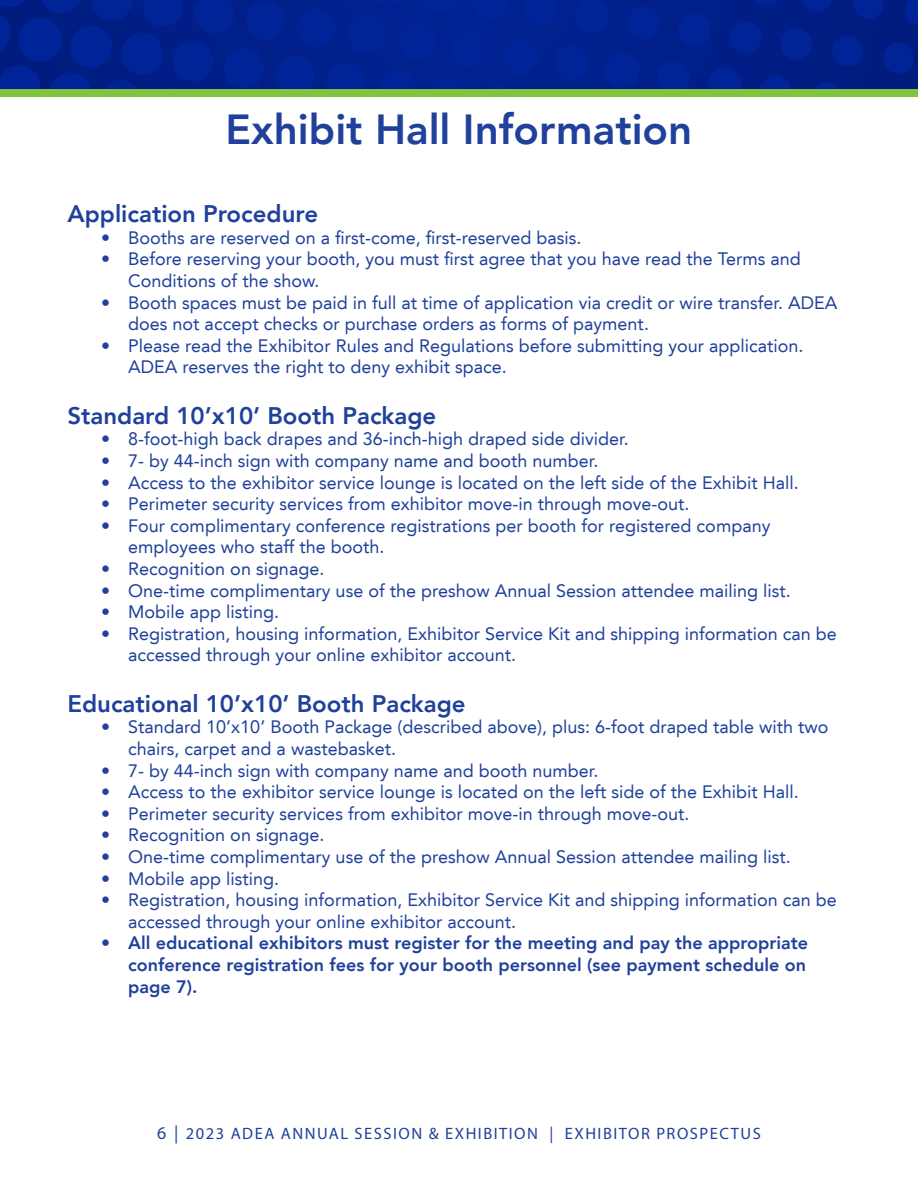
<style>
.page{position:relative;width:918px;height:1188px;background:#fff}
.page>*{position:absolute;margin:0;border:0;box-sizing:border-box;transform-origin:0 0}
.t1{font:800 42px "Avenir LT";color:#20419b}
.t2{font:800 24px "Avenir LT";color:#20419b}
.t3{font:18px/21.6px "Avenir LT";color:#20419b}
.t4{font:800 18px/21.6px "Avenir LT";color:#20419b;text-align:justify}
.t5{font:16.5px "Myriad Pro";letter-spacing:.09em;color:#20419b}
.s1{font-size:18px}
</style>
<div class="page">
<div style="left:0;top:89px;width:918px;height:8px;background:#82c341"></div>
<img style="left:0;top:0;width:918px;height:89px">
<h1 class="t1" style="left:226px;top:105px;width:468px">Exhibit Hall Information</h1>
<h2 class="t2" style="left:68px;top:200px;width:252px">Application Procedure</h2>
<p class="t3" style="left:101px;top:227px;width:482px">• Booths are reserved on a first-come, first-reserved basis.</p>
<p class="t3" style="left:128px;top:249px;width:674px;text-indent:-27px">• Before reserving your booth, you must first agree that you have read the Terms and<br>Conditions of the show.</p>
<p class="t3" style="left:128px;top:292px;width:711px;text-indent:-27px">• Booth spaces must be paid in full at time of application via credit or wire transfer. ADEA does not accept checks or purchase orders as forms of payment.</p>
<p class="t3" style="left:128px;top:335px;width:677px;text-indent:-27px">• Please read the Exhibitor Rules and Regulations before submitting your application.<br>ADEA reserves the right to deny exhibit space.</p>
<h2 class="t2" style="left:68px;top:401px;width:370px">Standard 10’x10’ Booth Package</h2>
<p class="t3" style="left:101px;top:429px;width:529px">• 8-foot-high back drapes and 36-inch-high draped side divider.</p>
<p class="t3" style="left:101px;top:450px;width:499px">• 7- by 44-inch sign with company name and booth number.</p>
<p class="t3" style="left:101px;top:472px;width:699px">• Access to the exhibitor service lounge is located on the left side of the Exhibit Hall.</p>
<p class="t3" style="left:101px;top:493px;width:590px">• Perimeter security services from exhibitor move-in through move-out.</p>
<p class="t3" style="left:128px;top:515px;width:644px;text-indent:-27px">• Four complimentary conference registrations per booth for registered company employees who staff the booth.</p>
<p class="t3" style="left:101px;top:558px;width:225px">• Recognition on signage.</p>
<p class="t3" style="left:101px;top:580px;width:691px">• One-time complimentary use of the preshow Annual Session attendee mailing list.</p>
<p class="t3" style="left:101px;top:601px;width:179px">• Mobile app listing.</p>
<p class="t3" style="left:128px;top:623px;width:710px;text-indent:-27px">• Registration, housing information, Exhibitor Service Kit and shipping information can be accessed through your online exhibitor account.</p>
<h2 class="t2" style="left:68px;top:689px;width:400px">Educational 10’x10’ Booth Package</h2>
<p class="t3" style="left:128px;top:717px;width:702px;text-indent:-27px">• Standard 10’x10’ Booth Package (described above), plus: 6-foot draped table with two chairs, carpet and a wastebasket.</p>
<p class="t3" style="left:101px;top:760px;width:499px">• 7- by 44-inch sign with company name and booth number.</p>
<p class="t3" style="left:101px;top:781px;width:699px">• Access to the exhibitor service lounge is located on the left side of the Exhibit Hall.</p>
<p class="t3" style="left:101px;top:803px;width:590px">• Perimeter security services from exhibitor move-in through move-out.</p>
<p class="t3" style="left:101px;top:825px;width:225px">• Recognition on signage.</p>
<p class="t3" style="left:101px;top:846px;width:691px">• One-time complimentary use of the preshow Annual Session attendee mailing list.</p>
<p class="t3" style="left:101px;top:868px;width:179px">• Mobile app listing.</p>
<p class="t3" style="left:128px;top:889px;width:710px;text-indent:-27px">• Registration, housing information, Exhibitor Service Kit and shipping information can be accessed through your online exhibitor account.</p>
<p class="t4" style="left:128px;top:932px;width:682px;text-indent:-27px">• All educational exhibitors must register for the meeting and pay the appropriate conference registration fees for your booth personnel (see payment schedule on page 7).</p>
<p class="t5" style="left:157px;top:1123px;width:605px"><span class="s1">6 |</span> 2023 ADEA ANNUAL SESSION &amp; EXHIBITION | EXHIBITOR PROSPECTUS</p>
</div>
